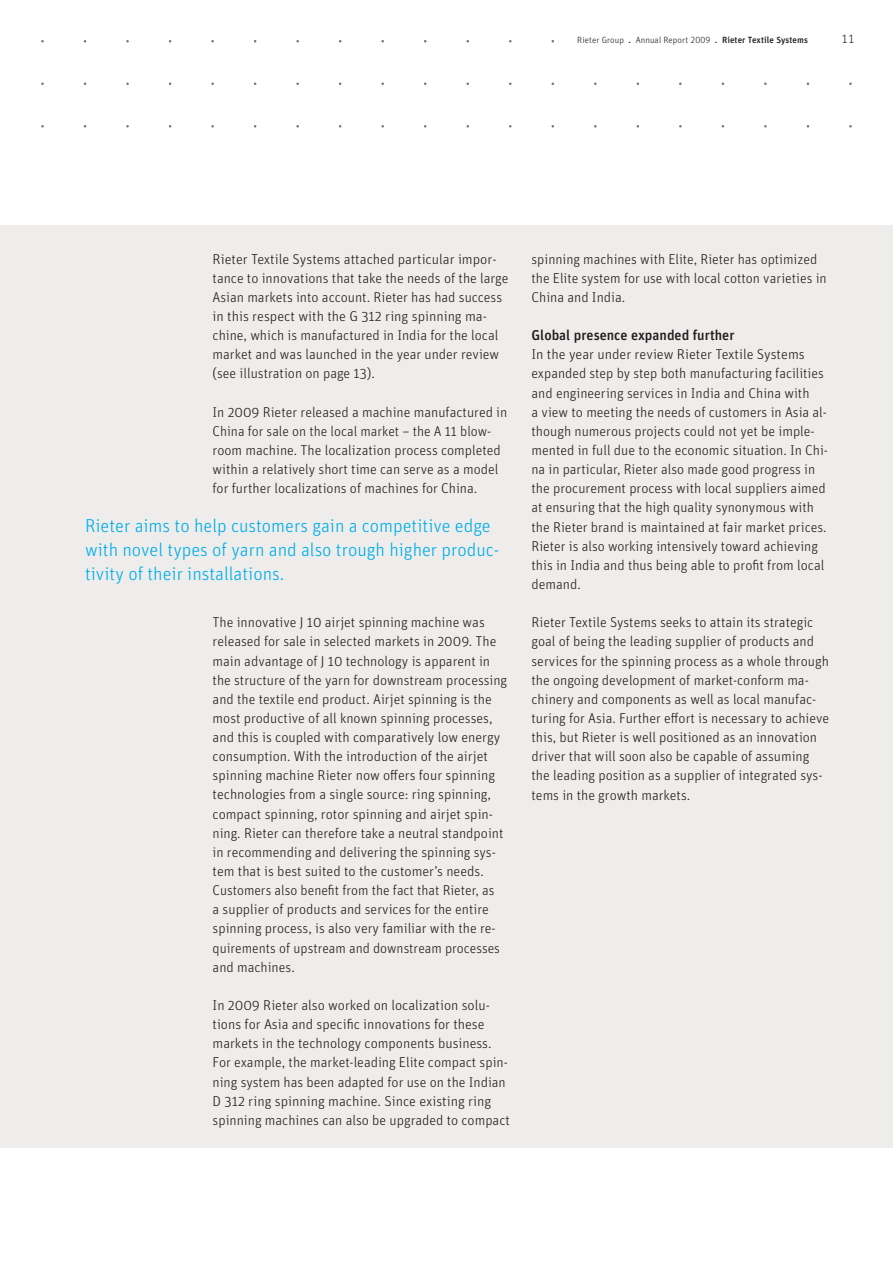
<style>
.page{position:relative;width:893px;height:1263px;background:#fff}
.page>*{position:absolute;margin:0;border:0;box-sizing:border-box;transform-origin:0 0}
.t1{font:18.75px/24px "Rieter Unit OT Light";color:#00aee8}
.t2{font:14.25px/19.2px "Rieter Unit OT Light";color:#231f20}
.t3{font:12px "Rieter Unit OT Light";color:#231f20}
.t4{font:9px "Rieter Unit OT Light";letter-spacing:.01em;color:#231f20}
.t5{font:9px "Rieter Unit OT Medium";letter-spacing:.01em;color:#231f20}
.s1{font-family:"Rieter Unit OT Medium"}
</style>
<div class="page">
<div style="left:0;top:225px;width:893px;height:923px;background:#efedeb"></div>
<p class="t5" style="left:764px;top:34px;width:45px">. Abschnitt</p>
<p class="t3" style="left:841px;top:32px;width:15px">11</p>
<p class="t5" style="left:715px;top:34px;width:95px">. Rieter Textile Systems</p>
<p class="t4" style="left:668px;top:34px;width:93px"><span class="s1">.</span> Geschäftsberich 2009</p>
<p class="t4" style="left:628px;top:34px;width:83px"><span class="s1">.</span> Annual Report 2009</p>
<p class="t4" style="left:577px;top:34px;width:48px">Rieter Group</p>
<p class="t4" style="left:609px;top:34px;width:56px">Rieter-Konzern</p>
<p class="t2" style="left:213px;top:249px;width:297px">Rieter Textile Systems attached particular impor&shy;tance to innovations that take the needs of the large Asian markets into account. Rieter has had success in this respect with the G 312 ring spinning ma&shy;chine, which is manufactured in India for the local market and was launched in the year under review (see illustration on page 13).</p>
<p class="t2" style="left:213px;top:402px;width:296px">In 2009 Rieter released a machine manufactured in China for sale on the local market – the A 11 blow&shy;room machine. The localization process completed within a relatively short time can serve as a model for further localizations of machines for China.</p>
<p class="t1" style="left:85px;top:513px;width:416px">Rieter aims to help customers gain a competitive edge with novel types of yarn and also trough higher produc&shy;tivity of their installations.</p>
<p class="t2" style="left:213px;top:613px;width:296px">The innovative J 10 airjet spinning machine was released for sale in selected markets in 2009. The main advantage of J 10 technology is apparent in the structure of the yarn for downstream processing and the textile end product. Airjet spinning is the most productive of all known spinning processes, and this is coupled with comparatively low energy consumption. With the introduction of the airjet spinning machine Rieter now offers four spinning technologies from a single source: ring spinning, compact spinning, rotor spinning and airjet spin&shy;ning. Rieter can therefore take a neutral standpoint in recommending and delivering the spinning sys&shy;tem that is best suited to the customer’s needs.<br>Customers also benefit from the fact that Rieter, as<br>a supplier of products and services for the entire spinning process, is also very familiar with the re&shy;quirements of upstream and downstream processes and machines.</p>
<p class="t2" style="left:213px;top:996px;width:299px">In 2009 Rieter also worked on localization solu&shy;tions for Asia and specific innovations for these markets in the technology components business.<br>For example, the market-leading Elite compact spin&shy;ning system has been adapted for use on the Indian D 312 ring spinning machine. Since existing ring spinning machines can also be upgraded to compact</p>
<p class="t2" style="left:531px;top:249px;width:297px">spinning machines with Elite, Rieter has optimized the Elite system for use with local cotton varieties in<br>China and India.</p>
<p class="t2" style="left:531px;top:326px;width:298px"><span class="s1">Global presence expanded further<br></span>In the year under review Rieter Textile Systems expanded step by step both manufacturing facilities and engineering services in India and China with<br>a view to meeting the needs of customers in Asia al&shy;though numerous projects could not yet be imple&shy;mented in full due to the economic situation. In Chi&shy;na in particular, Rieter also made good progress in the procurement process with local suppliers aimed at ensuring that the high quality synonymous with the Rieter brand is maintained at fair market prices.<br>Rieter is also working intensively toward achieving this in India and thus being able to profit from local demand.</p>
<p class="t2" style="left:531px;top:613px;width:299px">Rieter Textile Systems seeks to attain its strategic goal of being the leading supplier of products and services for the spinning process as a whole through the ongoing development of market-conform ma&shy;chinery and components as well as local manufac&shy;turing for Asia. Further effort is necessary to achieve this, but Rieter is well positioned as an innovation driver that will soon also be capable of assuming the leading position as a supplier of integrated sys&shy;tems in the growth markets.</p>
</div>
